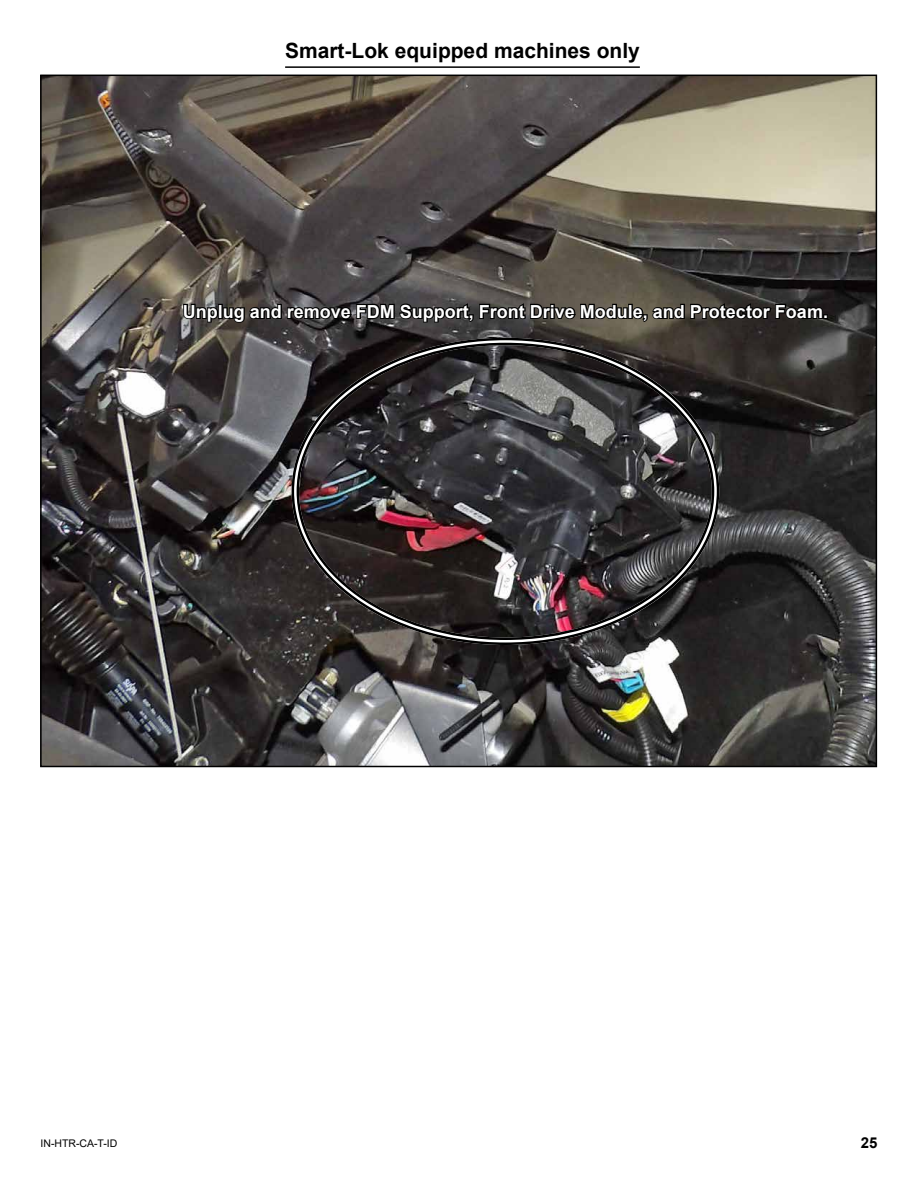
<style>
.page{position:relative;width:918px;height:1188px;background:#fff}
.page>*{position:absolute;margin:0;border:0;box-sizing:border-box;transform-origin:0 0}
.t1{font:700 21px "Arial";color:#000}
.t2{font:700 18px "Arial";color:#fff}
.t3{font:700 15px "Arial";color:#000}
.t4{font:10.5px "Arial";color:#000}
</style>
<div class="page">
<img style="left:43px;top:78px;width:831px;height:686px">
<svg style="left:182px;top:289px;width:646px;height:35px;background:#383532"></svg>
<hr style="left:285px;top:66px;width:355px;height:2px;background:#000">
<p class="t1" style="left:285px;top:36px;width:356px">Smart-Lok equipped machines only</p>
<p class="t2" style="left:183px;top:299px;width:647px">Unplug and remove FDM Support, Front Drive Module, and Protector Foam.</p>
<p class="t4" style="left:40px;top:1136px;width:78px">IN-HTR-CA-T-ID</p>
<p class="t3" style="left:861px;top:1132px;width:18px">25</p>
</div>
